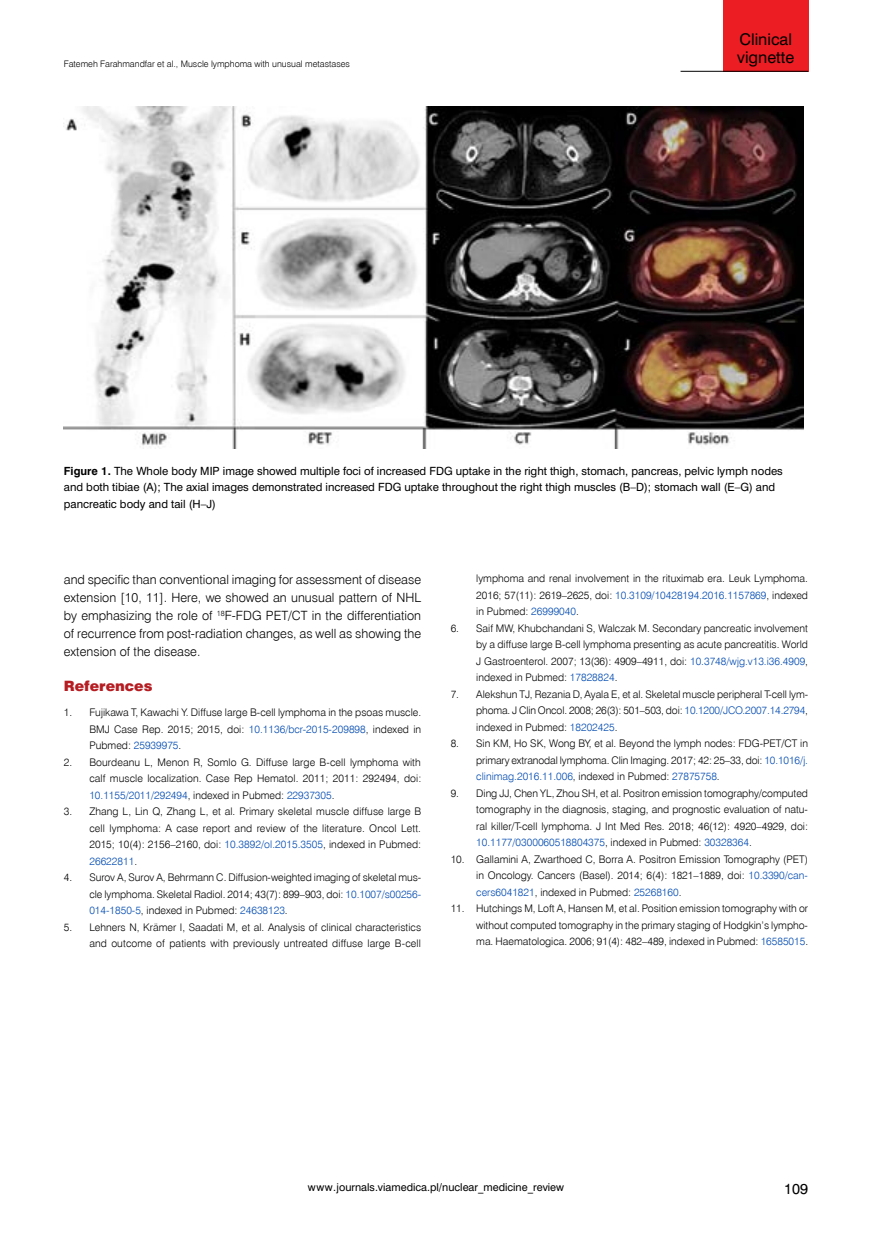
<style>
.page{position:relative;width:872px;height:1234px;background:#fff}
.page>*{position:absolute;margin:0;border:0;box-sizing:border-box;transform-origin:0 0}
.t1{font:15px/18px "Swis 721 PL";color:#000}
.t2{font:14.25px "Swis 721 Blk EU";color:#b61d22}
.t3{font:13.5px "Swis 721 PL";color:#000}
.t4{font:12.75px/18px "Swis 721 Lt EU";color:#000;text-align:justify}
.t5{font:10.5px/16.5px "Swis 721 Lt EU";color:#000;text-align:justify}
.t6{font:10.5px/16.5px "Swis 721 PL";color:#000}
.t7{font:10.05px "Swis 721 PL";color:#000}
.t8{font:9px "Swis 721 Lt EU";color:#000}
.s1{font-weight:700}
.s2{color:#004ab1}
</style>
<div class="page">
<div style="left:723px;top:0;width:85px;height:71px;background:#ed1d24"></div>
<hr style="left:680px;top:71px;width:128px;height:1px;background:#000">
<img style="left:64px;top:107px;width:740px;height:341px">
<p class="t8" style="left:64px;top:58px;width:288px">Fatemeh Farahmandfar et al., Muscle lymphoma with unusual metastases</p>
<h1 class="t1" style="left:737px;top:30px;width:58px">Clinical vignette</h1>
<p class="t6" style="left:64px;top:462px;width:720px"><span class="s1">Figure 1.</span> The Whole body MIP image showed multiple foci of increased FDG uptake in the right thigh, stomach, pancreas, pelvic lymph nodes and both tibiae (A); The axial images demonstrated increased FDG uptake throughout the right thigh muscles (B–D); stomach wall (E–G) and pancreatic body and tail (H–J)</p>
<p class="t4" style="left:64px;top:570px;width:359px">and specific than conventional imaging for assessment of disease extension [10, 11]. Here, we showed an unusual pattern of NHL by emphasizing the role of <sup>18</sup>F-FDG PET/CT in the differentiation of recurrence from post-radiation changes, as well as showing the extension of the disease.</p>
<h2 class="t2" style="left:64px;top:676px;width:90px">References</h2>
<p class="t5" style="left:89px;top:704px;width:333px;text-indent:-26px">1. Fujikawa T, Kawachi Y. Diffuse large B-cell lymphoma in the psoas muscle.<br>BMJ Case Rep. 2015; 2015, doi: <span class="s2">10.1136/bcr-2015-209898</span>, indexed in Pubmed: <span class="s2">25939975</span>.</p>
<p class="t5" style="left:89px;top:753px;width:333px;text-indent:-26px">2. Bourdeanu L, Menon R, Somlo G. Diffuse large B-cell lymphoma with calf muscle localization. Case Rep Hematol. 2011; 2011: 292494, doi:<br><span class="s2">10.1155/2011/292494</span>, indexed in Pubmed: <span class="s2">22937305</span>.</p>
<p class="t5" style="left:89px;top:803px;width:333px;text-indent:-26px">3. Zhang L, Lin Q, Zhang L, et al. Primary skeletal muscle diffuse large B cell lymphoma: A case report and review of the literature. Oncol Lett.<br>2015; 10(4): 2156–2160, doi: <span class="s2">10.3892/ol.2015.3505</span>, indexed in Pubmed:<br><span class="s2">26622811</span>.</p>
<p class="t5" style="left:89px;top:869px;width:333px;text-indent:-26px">4. Surov A, Surov A, Behrmann C. Diffusion-weighted imaging of skeletal mus&shy;cle lymphoma. Skeletal Radiol. 2014; 43(7): 899–903, doi: <span class="s2">10.1007/s00256- 014-1850-5</span>, indexed in Pubmed: <span class="s2">24638123</span>.</p>
<p class="t5" style="left:64px;top:918px;width:359px;text-align:right">5. Lehners N, Krämer I, Saadati M, et al. Analysis of clinical characteristics and outcome of patients with previously untreated diffuse large B-cell</p>
<p class="t5" style="left:476px;top:570px;width:333px">lymphoma and renal involvement in the rituximab era. Leuk Lymphoma.<br>2016; 57(11): 2619–2625, doi: <span class="s2">10.3109/10428194.2016.1157869</span>, indexed in Pubmed: <span class="s2">26999040</span>.</p>
<p class="t5" style="left:476px;top:620px;width:333px;text-indent:-26px">6. Saif MW, Khubchandani S, Walczak M. Secondary pancreatic involvement by a diffuse large B-cell lymphoma presenting as acute pancreatitis. World J Gastroenterol. 2007; 13(36): 4909–4911, doi: <span class="s2">10.3748/wjg.v13.i36.4909</span>, indexed in Pubmed: <span class="s2">17828824</span>.</p>
<p class="t5" style="left:476px;top:685px;width:333px;text-indent:-26px">7. Alekshun TJ, Rezania D, Ayala E, et al. Skeletal muscle peripheral T-cell lym&shy;phoma. J Clin Oncol. 2008; 26(3): 501–503, doi: <span class="s2">10.1200/JCO.2007.14.2794</span>, indexed in Pubmed: <span class="s2">18202425</span>.</p>
<p class="t5" style="left:476px;top:735px;width:333px;text-indent:-26px">8. Sin KM, Ho SK, Wong BY, et al. Beyond the lymph nodes: FDG-PET/CT in primary extranodal lymphoma. Clin Imaging. 2017; 42: 25–33, doi: <span class="s2">10.1016/j. clinimag.2016.11.006</span>, indexed in Pubmed: <span class="s2">27875758</span>.</p>
<p class="t5" style="left:476px;top:784px;width:333px;text-indent:-26px">9. Ding JJ, Chen YL, Zhou SH, et al. Positron emission tomography/computed tomography in the diagnosis, staging, and prognostic evaluation of natu&shy;ral killer/T-cell lymphoma. J Int Med Res. 2018; 46(12): 4920–4929, doi:<br><span class="s2">10.1177/0300060518804375</span>, indexed in Pubmed: <span class="s2">30328364</span>.</p>
<p class="t5" style="left:476px;top:850px;width:333px;text-indent:-26px">10. Gallamini A, Zwarthoed C, Borra A. Positron Emission Tomography (PET) in Oncology. Cancers (Basel). 2014; 6(4): 1821–1889, doi: <span class="s2">10.3390/can&shy;cers6041821</span>, indexed in Pubmed: <span class="s2">25268160</span>.</p>
<p class="t5" style="left:476px;top:900px;width:333px;text-indent:-26px">11. Hutchings M, Loft A, Hansen M, et al. Position emission tomography with or without computed tomography in the primary staging of Hodgkin’s lympho&shy;ma. Haematologica. 2006; 91(4): 482–489, indexed in Pubmed: <span class="s2">16585015</span>.</p>
<p class="t7" style="left:308px;top:1180px;width:258px">www.journals.viamedica.pl/nuclear_medicine_review</p>
<p class="t3" style="left:784px;top:1179px;width:25px">109</p>
</div>
